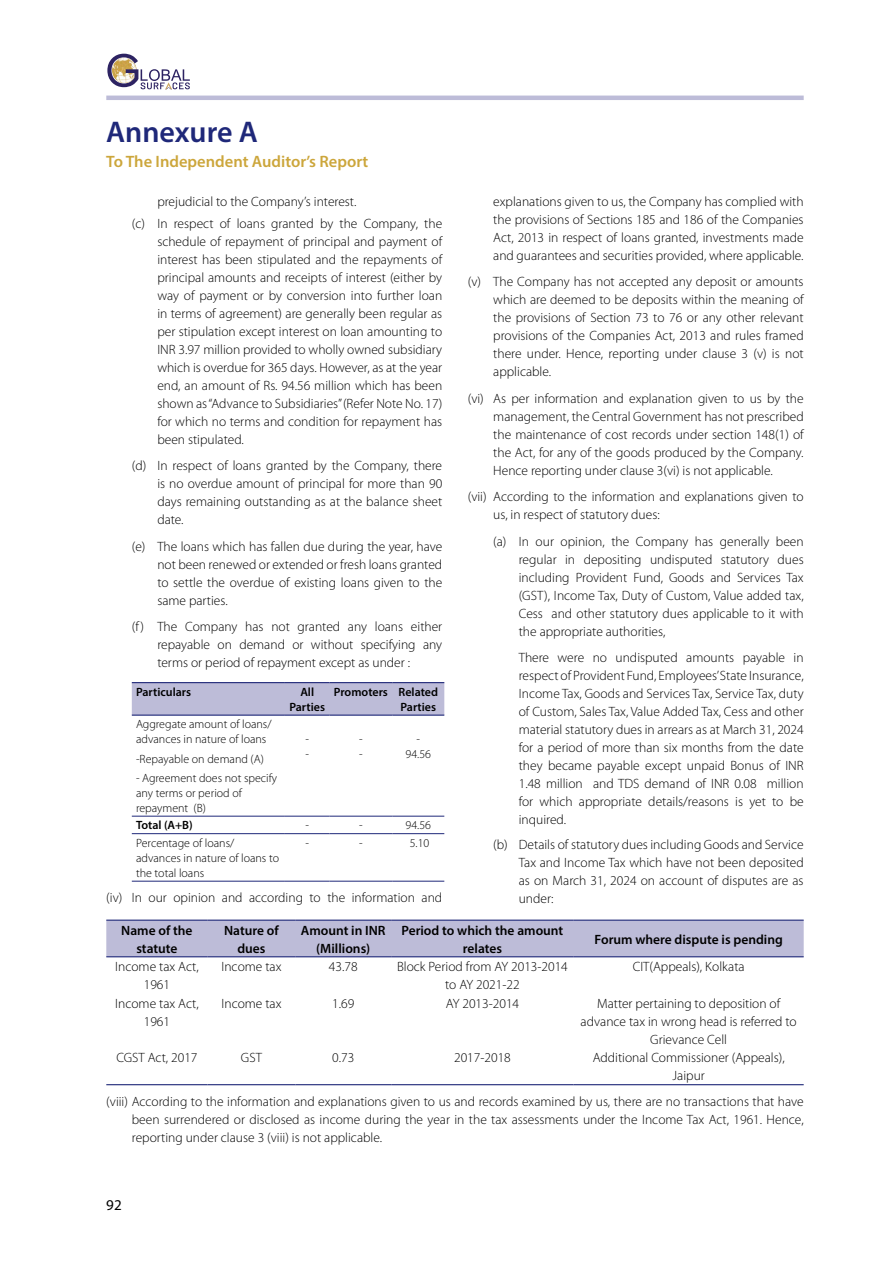
<style>
.page{position:relative;width:893px;height:1263px;background:#fff}
.page>*{position:absolute;margin:0;border:0;box-sizing:border-box;transform-origin:0 0}
.t1{font:600 30px "Myriad Pro";color:#1f2879}
.t2{font:600 16.5px "Myriad Pro";color:#cca63b}
.t3{font:15px "Myriad Pro";color:#000}
.t4{font:300 13.5px/18px "Myriad Pro";color:#000;text-align:justify}
.t5{font:600 13.5px/18px "Myriad Pro";color:#000;text-align:center}
.t6{font:300 12px/15px "Myriad Pro";color:#000}
.t7{font:600 12px/15px "Myriad Pro";color:#000;text-align:center}
</style>
<div class="page">
<hr style="left:106px;top:96px;width:698px;height:4px;background:#bdbcd8">
<svg style="left:107px;top:54px;width:83px;height:35px"></svg>
<div style="left:132px;top:683px;width:312px;height:31px;background:#bdbcd8"></div>
<hr style="left:132px;top:682px;width:153px;height:1px;background:#1f2879">
<hr style="left:285px;top:682px;width:45px;height:1px;background:#1f2879">
<hr style="left:330px;top:682px;width:62px;height:1px;background:#1f2879">
<hr style="left:392px;top:682px;width:52px;height:1px;background:#1f2879">
<hr style="left:132px;top:714px;width:153px;height:2px;background:#1f2879">
<hr style="left:285px;top:714px;width:45px;height:2px;background:#1f2879">
<hr style="left:330px;top:714px;width:62px;height:2px;background:#1f2879">
<hr style="left:392px;top:714px;width:52px;height:2px;background:#1f2879">
<hr style="left:285px;top:816px;width:45px;height:1px;background:#1f2879">
<hr style="left:330px;top:816px;width:62px;height:1px;background:#1f2879">
<hr style="left:392px;top:816px;width:52px;height:1px;background:#1f2879">
<hr style="left:285px;top:833px;width:45px;height:1px;background:#1f2879">
<hr style="left:330px;top:833px;width:62px;height:1px;background:#1f2879">
<hr style="left:392px;top:833px;width:52px;height:1px;background:#1f2879">
<hr style="left:132px;top:881px;width:153px;height:1px;background:#1f2879">
<hr style="left:285px;top:881px;width:45px;height:1px;background:#1f2879">
<hr style="left:330px;top:881px;width:62px;height:1px;background:#1f2879">
<hr style="left:392px;top:881px;width:52px;height:1px;background:#1f2879">
<hr style="left:132px;top:816px;width:153px;height:1px;background:#1f2879">
<hr style="left:132px;top:833px;width:153px;height:1px;background:#1f2879">
<div style="left:106px;top:921px;width:698px;height:35px;background:#bdbcd8"></div>
<hr style="left:106px;top:919px;width:102px;height:2px;background:#1f2879">
<hr style="left:208px;top:919px;width:87px;height:2px;background:#1f2879">
<hr style="left:295px;top:919px;width:96px;height:2px;background:#1f2879">
<hr style="left:391px;top:919px;width:183px;height:2px;background:#1f2879">
<hr style="left:574px;top:919px;width:230px;height:2px;background:#1f2879">
<hr style="left:106px;top:956px;width:102px;height:1px;background:#1f2879">
<hr style="left:208px;top:956px;width:87px;height:1px;background:#1f2879">
<hr style="left:295px;top:956px;width:96px;height:1px;background:#1f2879">
<hr style="left:391px;top:956px;width:183px;height:1px;background:#1f2879">
<hr style="left:574px;top:956px;width:230px;height:1px;background:#1f2879">
<hr style="left:106px;top:1084px;width:102px;height:1px;background:#1f2879">
<hr style="left:208px;top:1084px;width:87px;height:1px;background:#1f2879">
<hr style="left:295px;top:1084px;width:96px;height:1px;background:#1f2879">
<hr style="left:391px;top:1084px;width:183px;height:1px;background:#1f2879">
<hr style="left:574px;top:1084px;width:230px;height:1px;background:#1f2879">
<h1 class="t1" style="left:106px;top:112px;width:153px">Annexure A</h1>
<p class="t2" style="left:106px;top:151px;width:264px">To The Independent Auditor’s Report</p>
<p class="t4" style="left:132px;top:190px;width:312px;line-height:22.2px;text-indent:26px">prejudicial to the Company’s interest.<br>(c) In respect of loans granted by the Company, the</p>
<p class="t4" style="left:157px;top:233px;width:286px">schedule of repayment of principal and payment of interest has been stipulated and the repayments of principal amounts and receipts of interest (either by way of payment or by conversion into further loan in terms of agreement) are generally been regular as per stipulation except interest on loan amounting to INR 3.97 million provided to wholly owned subsidiary which is overdue for 365 days. However, as at the year end, an amount of Rs. 94.56 million which has been shown as “Advance to Subsidiaries” (Refer Note No. 17) for which no terms and condition for repayment has been stipulated.</p>
<p class="t4" style="left:157px;top:457px;width:286px;text-indent:-26px">(d) In respect of loans granted by the Company, there is no overdue amount of principal for more than 90 days remaining outstanding as at the balance sheet date.</p>
<p class="t4" style="left:157px;top:538px;width:286px;text-indent:-26px">(e) The loans which has fallen due during the year, have not been renewed or extended or fresh loans granted to settle the overdue of existing loans given to the same parties.</p>
<p class="t4" style="left:157px;top:618px;width:286px;text-indent:-26px">(f ) The Company has not granted any loans either repayable on demand or without specifying any terms or period of repayment except as under :</p>
<p class="t7" style="left:136px;top:684px;width:57px">Particulars</p>
<p class="t7" style="left:289px;top:684px;width:37px">All<br>Parties</p>
<p class="t7" style="left:334px;top:684px;width:106px;text-align:right">Promoters Related<br>Parties</p>
<p class="t6" style="left:136px;top:717px;width:137px">Aggregate amount of loans/ advances in nature of loans</p>
<p class="t6" style="left:136px;top:751px;width:129px">-Repayable on demand (A)</p>
<p class="t6" style="left:136px;top:771px;width:143px">- Agreement does not specify any terms or period of repayment (B)</p>
<p class="t6" style="left:305px;top:732px;width:5px">- -</p>
<p class="t6" style="left:359px;top:732px;width:5px">- -</p>
<p class="t6" style="left:405px;top:732px;width:27px;text-align:center">-<br>94.56</p>
<p class="t7" style="left:136px;top:817px;width:58px">Total (A+B)</p>
<p class="t6" style="left:305px;top:818px;width:5px">-</p>
<p class="t6" style="left:359px;top:818px;width:5px">-</p>
<p class="t6" style="left:405px;top:818px;width:27px">94.56</p>
<p class="t6" style="left:136px;top:836px;width:145px">Percentage of loans/ advances in nature of loans to the total loans</p>
<p class="t6" style="left:305px;top:836px;width:5px">-</p>
<p class="t6" style="left:359px;top:836px;width:5px">-</p>
<p class="t6" style="left:410px;top:836px;width:21px">5.10</p>
<p class="t4" style="left:106px;top:889px;width:337px">(iv) In our opinion and according to the information and</p>
<p class="t4" style="left:493px;top:192px;width:312px">explanations given to us, the Company has complied with the provisions of Sections 185 and 186 of the Companies Act, 2013 in respect of loans granted, investments made and guarantees and securities provided, where applicable.</p>
<p class="t4" style="left:493px;top:273px;width:312px;text-indent:-26px">(v) The Company has not accepted any deposit or amounts which are deemed to be deposits within the meaning of the provisions of Section 73 to 76 or any other relevant provisions of the Companies Act, 2013 and rules framed there under. Hence, reporting under clause 3 (v) is not applicable.</p>
<p class="t4" style="left:493px;top:389px;width:312px;text-indent:-26px">(vi) As per information and explanation given to us by the management, the Central Government has not prescribed the maintenance of cost records under section 148(1) of the Act, for any of the goods produced by the Company.<br>Hence reporting under clause 3(vi) is not applicable.</p>
<p class="t4" style="left:493px;top:488px;width:312px;text-indent:-26px">(vii) According to the information and explanations given to us, in respect of statutory dues:</p>
<p class="t4" style="left:519px;top:532px;width:286px;text-indent:-26px">(a) In our opinion, the Company has generally been regular in depositing undisputed statutory dues including Provident Fund, Goods and Services Tax (GST), Income Tax, Duty of Custom, Value added tax, Cess and other statutory dues applicable to it with the appropriate authorities,</p>
<p class="t4" style="left:519px;top:649px;width:286px">There were no undisputed amounts payable in respect of Provident Fund, Employees’State Insurance, Income Tax, Goods and Services Tax, Service Tax, duty of Custom, Sales Tax, Value Added Tax, Cess and other material statutory dues in arrears as at March 31, 2024 for a period of more than six months from the date they became payable except unpaid Bonus of INR 1.48 million and TDS demand of INR 0.08 million for which appropriate details/reasons is yet to be inquired.</p>
<p class="t4" style="left:519px;top:835px;width:286px;text-indent:-26px">(b) Details of statutory dues including Goods and Service Tax and Income Tax which have not been deposited as on March 31, 2024 on account of disputes are as under:</p>
<p class="t5" style="left:121px;top:921px;width:73px">Name of the statute</p>
<p class="t5" style="left:224px;top:921px;width:56px">Nature of dues</p>
<p class="t5" style="left:301px;top:921px;width:86px">Amount in INR (Millions)</p>
<p class="t5" style="left:401px;top:921px;width:163px">Period to which the amount relates</p>
<p class="t5" style="left:595px;top:930px;width:190px">Forum where dispute is pending</p>
<p class="t4" style="left:115px;top:958px;width:85px;text-align:center">Income tax Act,<br>1961</p>
<p class="t4" style="left:221px;top:958px;width:62px">Income tax</p>
<p class="t4" style="left:329px;top:958px;width:30px">43.78</p>
<p class="t4" style="left:397px;top:958px;width:172px;text-align:center">Block Period from AY 2013-2014 to AY 2021-22</p>
<p class="t4" style="left:633px;top:958px;width:113px">CIT(Appeals), Kolkata</p>
<p class="t4" style="left:115px;top:994px;width:85px;text-align:center">Income tax Act,<br>1961</p>
<p class="t4" style="left:221px;top:994px;width:62px">Income tax</p>
<p class="t4" style="left:332px;top:994px;width:24px">1.69</p>
<p class="t4" style="left:446px;top:994px;width:75px">AY 2013-2014</p>
<p class="t4" style="left:581px;top:994px;width:218px;text-align:center">Matter pertaining to deposition of advance tax in wrong head is referred to<br>Grievance Cell</p>
<p class="t4" style="left:116px;top:1049px;width:83px">CGST Act, 2017</p>
<p class="t4" style="left:241px;top:1049px;width:22px">GST</p>
<p class="t4" style="left:332px;top:1049px;width:24px">0.73</p>
<p class="t4" style="left:454px;top:1049px;width:58px">2017-2018</p>
<p class="t4" style="left:593px;top:1049px;width:193px;text-align:center">Additional Commissioner (Appeals),<br>Jaipur</p>
<p class="t4" style="left:132px;top:1092px;width:673px;text-indent:-26px">(viii) According to the information and explanations given to us and records examined by us, there are no transactions that have been surrendered or disclosed as income during the year in the tax assessments under the Income Tax Act, 1961. Hence, reporting under clause 3 (viii) is not applicable.</p>
<p class="t3" style="left:106px;top:1196px;width:17px">92</p>
</div>
